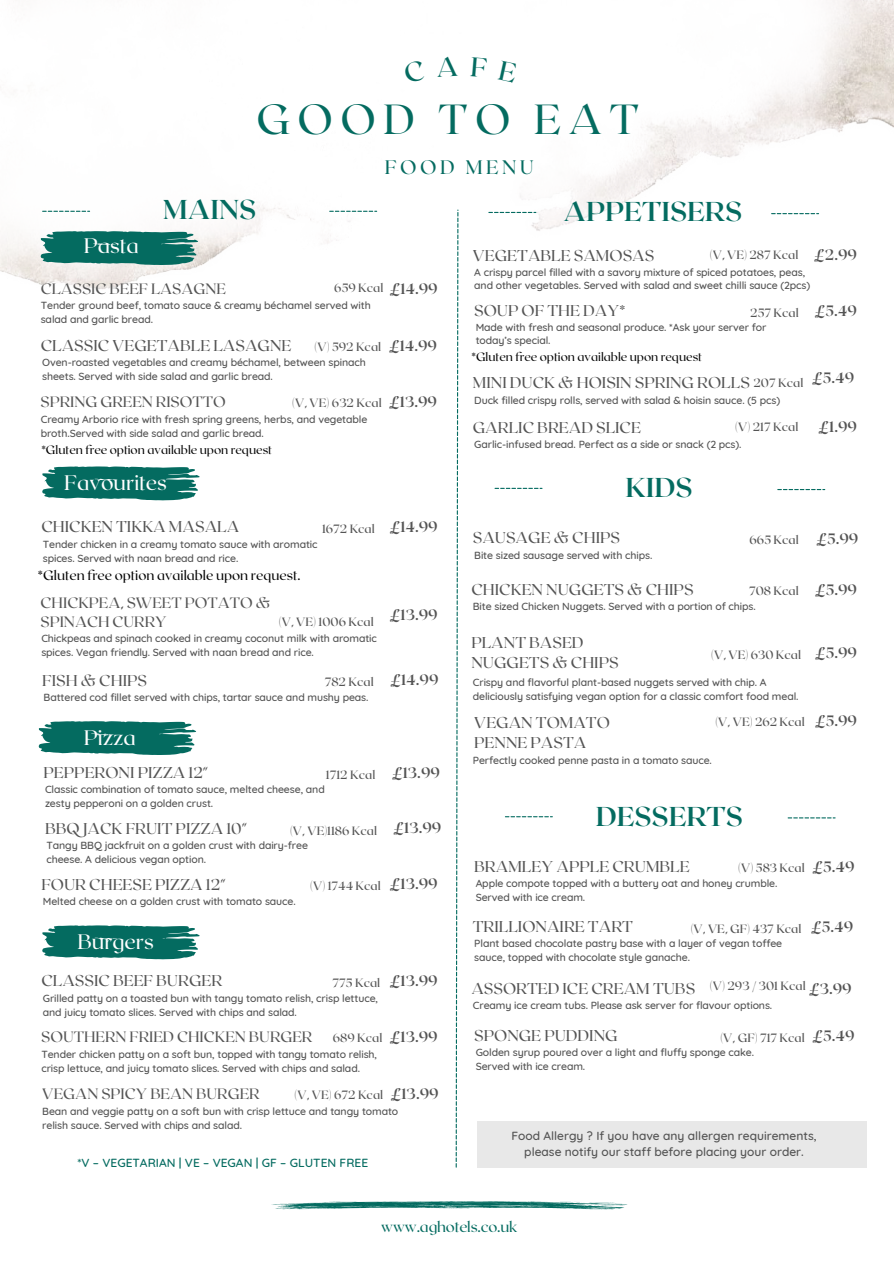
<style>
.page{position:relative;width:894px;height:1264px;background:#fff}
.page>*{position:absolute;margin:0;border:0;box-sizing:border-box;transform-origin:0 0}
.t1{font:42px "Roxborough CF";letter-spacing:.18em;color:#046b60}
.t2{font:700 27.3px "Roxborough CF";color:#046b60}
.t3{font:21px "Roxborough CF";color:#fff}
.t4{font:19.5px "Roxborough CF";letter-spacing:.18em;color:#046b60}
.t5{font:15.6px/20.2px "Roxborough CF";color:#545454}
.t6{font:15px/19.2px "Roxborough CF";color:#545454}
.t7{font:15px "Roxborough CF";letter-spacing:-.01em;color:#046b60}
.t8{font:700 15px "Roxborough CF";color:#545454}
.t9{font:13.5px "Roxborough CF";color:#000}
.t10{font:500 12px "Roxborough CF";color:#545454}
.t11{font:500 12px/16px "Quicksand";color:#545454;text-align:center}
.t12{font:12px "Roxborough CF";color:#000}
.t13{font:500 12px "Quicksand";color:#046b60}
.t14{font:500 10.5px/14px "Quicksand";letter-spacing:-.01em;color:#545454}
.s1{font-weight:700;font-size:15px}
.s2{font-weight:500;font-size:12px}
</style>
<div class="page">
<img style="left:0;top:0;width:893px;height:304px">
<svg style="left:42px;top:211px;width:48px;height:1px"></svg>
<svg style="left:329px;top:211px;width:48px;height:1px"></svg>
<svg style="left:488px;top:212px;width:48px;height:1px"></svg>
<svg style="left:771px;top:213px;width:47px;height:1px"></svg>
<svg style="left:455px;top:209px;width:3px;height:958px"></svg>
<svg style="left:494px;top:488px;width:48px;height:1px"></svg>
<svg style="left:777px;top:489px;width:48px;height:1px"></svg>
<svg style="left:41px;top:231px;width:157px;height:34px;background:#267e74"></svg>
<svg style="left:42px;top:466px;width:158px;height:34px;background:#298177"></svg>
<svg style="left:39px;top:721px;width:157px;height:33px;background:#237d73"></svg>
<svg style="left:42px;top:925px;width:158px;height:34px;background:#298177"></svg>
<svg style="left:505px;top:816px;width:47px;height:1px"></svg>
<svg style="left:787px;top:817px;width:48px;height:1px"></svg>
<div style="left:477px;top:1121px;width:389px;height:46px;background:#e8e8e8"></div>
<svg style="left:271px;top:1201px;width:356px;height:8px"></svg>
<svg style="left:403px;top:60px;width:22px;height:23px"></svg>
<svg style="left:436px;top:56px;width:22px;height:21px"></svg>
<svg style="left:470px;top:57px;width:17px;height:20px"></svg>
<svg style="left:497px;top:60px;width:20px;height:23px"></svg>
<h1 class="t1" style="left:256px;top:92px;width:384px">GOOD TO EAT</h1>
<h3 class="t4" style="left:384px;top:155px;width:151px">FOOD MENU</h3>
<h3 class="t3" style="left:84px;top:232px;width:57px">Pasta</h3>
<h2 class="t2" style="left:163px;top:192px;width:94px">MAINS</h2>
<h2 class="t2" style="left:563px;top:194px;width:180px">APPETISERS</h2>
<h3 class="t5" style="left:472px;top:244px;width:183px">VEGETABLE SAMOSAS</h3>
<p class="t10" style="left:709px;top:247px;width:149px">(V, VE) 287 Kcal <span class="s1">£2.99</span></p>
<h3 class="t6" style="left:41px;top:278px;width:187px">CLASSIC BEEF LASAGNE</h3>
<p class="t10" style="left:334px;top:280px;width:105px">659 Kcal <span class="s1">£14.99</span></p>
<p class="t14" style="left:41px;top:298px;width:331px">Tender ground beef, tomato sauce &amp; creamy béchamel served with salad and garlic bread.</p>
<h3 class="t5" style="left:41px;top:335px;width:252px">CLASSIC VEGETABLE LASAGNE</h3>
<p class="t10" style="left:314px;top:339px;width:124px">(V) 592 Kcal <span class="s1">£14.99</span></p>
<p class="t14" style="left:42px;top:355px;width:325px">Oven-roasted vegetables and creamy béchamel, between spinach sheets. Served with side salad and garlic bread.</p>
<h3 class="t6" style="left:41px;top:391px;width:187px">SPRING GREEN RISOTTO</h3>
<p class="t10" style="left:292px;top:395px;width:146px">(V, VE) 632 Kcal <span class="s1">£13.99</span></p>
<p class="t14" style="left:41px;top:412px;width:328px">Creamy Arborio rice with fresh spring greens, herbs, and vegetable broth.Served with side salad and garlic bread.</p>
<p class="t12" style="left:41px;top:442px;width:232px">*Gluten free option available upon request</p>
<h3 class="t3" style="left:64px;top:469px;width:104px">Favourites</h3>
<h3 class="t5" style="left:41px;top:516px;width:199px">CHICKEN TIKKA MASALA</h3>
<p class="t10" style="left:322px;top:521px;width:117px">1672 Kcal <span class="s1">£14.99</span></p>
<p class="t14" style="left:43px;top:536px;width:276px">Tender chicken in a creamy tomato sauce with aromatic spices. Served with naan bread and rice.</p>
<p class="t9" style="left:38px;top:566px;width:264px">*Gluten free option available upon request.</p>
<h3 class="t6" style="left:41px;top:592px;width:231px">CHICKPEA, SWEET POTATO &amp;<br>SPINACH CURRY</h3>
<p class="t10" style="left:279px;top:613px;width:96px">(V, VE) 1006 Kcal</p>
<p class="t14" style="left:41px;top:631px;width:337px">Chickpeas and spinach cooked in creamy coconut milk with aromatic spices. Vegan friendly. Served with naan bread and rice.</p>
<h3 class="t8" style="left:390px;top:605px;width:49px">£13.99</h3>
<h3 class="t5" style="left:42px;top:669px;width:106px">FISH &amp; CHIPS</h3>
<p class="t10" style="left:325px;top:674px;width:115px">782 Kcal <span class="s1">£14.99</span></p>
<p class="t14" style="left:44px;top:690px;width:326px">Battered cod fillet served with chips, tartar sauce and mushy peas.</p>
<h3 class="t3" style="left:84px;top:724px;width:54px">Pizza</h3>
<h3 class="t5" style="left:44px;top:761px;width:166px">PEPPERONI PIZZA 12"</h3>
<p class="t10" style="left:326px;top:766px;width:115px">1712 Kcal <span class="s1">£13.99</span></p>
<p class="t14" style="left:45px;top:782px;width:281px">Classic combination of tomato sauce, melted cheese, and zesty pepperoni on a golden crust.</p>
<h3 class="t5" style="left:45px;top:817px;width:204px">BBQ JACK FRUIT PIZZA 10"</h3>
<p class="t10" style="left:290px;top:822px;width:153px">(V, VE)1186 Kcal <span class="s1">£13.99</span></p>
<p class="t14" style="left:46px;top:838px;width:263px">Tangy BBQ jackfruit on a golden crust with dairy-free cheese. A delicious vegan option.</p>
<h3 class="t5" style="left:41px;top:873px;width:186px">FOUR CHEESE PIZZA 12"</h3>
<p class="t10" style="left:310px;top:877px;width:129px">(V) 1744 Kcal <span class="s1">£13.99</span></p>
<p class="t14" style="left:43px;top:893px;width:254px">Melted cheese on a golden crust with tomato sauce.</p>
<h3 class="t3" style="left:77px;top:928px;width:78px">Burgers</h3>
<h3 class="t5" style="left:41px;top:970px;width:182px">CLASSIC BEEF BURGER</h3>
<p class="t10" style="left:332px;top:975px;width:107px">775 Kcal <span class="s1">£13.99</span></p>
<p class="t14" style="left:43px;top:990px;width:337px">Grilled patty on a toasted bun with tangy tomato relish, crisp lettuce, and juicy tomato slices. Served with chips and salad.</p>
<h3 class="t6" style="left:41px;top:1026px;width:272px">SOUTHERN FRIED CHICKEN BURGER</h3>
<p class="t10" style="left:332px;top:1030px;width:106px">689 Kcal <span class="s1">£13.99</span></p>
<p class="t14" style="left:41px;top:1047px;width:337px">Tender chicken patty on a soft bun, topped with tangy tomato relish, crisp lettuce, and juicy tomato slices. Served with chips and salad.</p>
<h3 class="t6" style="left:42px;top:1083px;width:219px">VEGAN SPICY BEAN BURGER</h3>
<p class="t10" style="left:294px;top:1087px;width:145px">(V, VE) 672 Kcal <span class="s1">£13.99</span></p>
<p class="t14" style="left:42px;top:1104px;width:357px">Bean and veggie patty on a soft bun with crisp lettuce and tangy tomato relish sauce. Served with chips and salad.</p>
<p class="t13" style="left:77px;top:1154px;width:292px">*V – VEGETARIAN | VE – VEGAN | GF – GLUTEN FREE</p>
<p class="t14" style="left:474px;top:266px;width:337px;line-height:13.2px">A crispy parcel filled with a savory mixture of spiced potatoes, peas, and other vegetables. Served with salad and sweet chilli sauce (2pcs)</p>
<h3 class="t5" style="left:474px;top:300px;width:153px">SOUP OF THE DAY*</h3>
<p class="t10" style="left:750px;top:305px;width:108px">257 Kcal <span class="s1">£5.49</span></p>
<p class="t14" style="left:475px;top:320px;width:292px;line-height:13.2px">Made with fresh and seasonal produce. *Ask your server for today’s special.</p>
<p class="t12" style="left:471px;top:348px;width:232px">*Gluten free option available upon request</p>
<h3 class="t5" style="left:472px;top:372px;width:383px">MINI DUCK &amp; HOISIN SPRING ROLLS <span class="s2">207 Kcal</span> <sup>£5.49</sup></h3>
<p class="t14" style="left:474px;top:393px;width:307px">Duck filled crispy rolls, served with salad &amp; hoisin sauce. (5 pcs)</p>
<h3 class="t5" style="left:472px;top:416px;width:170px">GARLIC BREAD SLICE</h3>
<p class="t10" style="left:735px;top:419px;width:65px">(V) 217 Kcal</p>
<h3 class="t8" style="left:818px;top:417px;width:40px">£1.99</h3>
<p class="t14" style="left:474px;top:437px;width:269px">Garlic-infused bread. Perfect as a side or snack (2 pcs).</p>
<h2 class="t2" style="left:625px;top:470px;width:69px">KIDS</h2>
<h3 class="t5" style="left:472px;top:527px;width:149px">SAUSAGE &amp; CHIPS</h3>
<p class="t10" style="left:749px;top:532px;width:110px">665 Kcal <span class="s1">£5.99</span></p>
<p class="t14" style="left:474px;top:547px;width:180px">Bite sized sausage served with chips.</p>
<h3 class="t5" style="left:471px;top:578px;width:223px">CHICKEN NUGGETS &amp; CHIPS</h3>
<p class="t10" style="left:749px;top:583px;width:109px">708 Kcal <span class="s1">£5.99</span></p>
<p class="t14" style="left:472px;top:599px;width:284px">Bite sized Chicken Nuggets. Served with a portion of chips.</p>
<h3 class="t5" style="left:471px;top:631px;width:149px">PLANT BASED<br>NUGGETS &amp; CHIPS</h3>
<p class="t10" style="left:710px;top:647px;width:147px">(V, VE) 630 Kcal <span class="s1">£5.99</span></p>
<p class="t14" style="left:472px;top:674px;width:327px">Crispy and flavorful plant-based nuggets served with chip. A deliciously satisfying vegan option for a classic comfort food meal.</p>
<h3 class="t5" style="left:474px;top:711px;width:137px">VEGAN TOMATO<br>PENNE PASTA</h3>
<p class="t10" style="left:715px;top:714px;width:143px">(V, VE) 262 Kcal <span class="s1">£5.99</span></p>
<p class="t14" style="left:472px;top:753px;width:240px">Perfectly cooked penne pasta in a tomato sauce.</p>
<h2 class="t2" style="left:595px;top:798px;width:149px">DESSERTS</h2>
<h3 class="t5" style="left:474px;top:855px;width:217px">BRAMLEY APPLE CRUMBLE</h3>
<p class="t10" style="left:738px;top:860px;width:118px">(V) 583 Kcal <span class="s1">£5.49</span></p>
<p class="t14" style="left:475px;top:876px;width:303px">Apple compote topped with a buttery oat and honey crumble.<br>Served with ice cream.</p>
<h3 class="t5" style="left:472px;top:915px;width:162px">TRILLIONAIRE TART</h3>
<p class="t10" style="left:690px;top:920px;width:164px">(V, VE, GF) 437 Kcal <span class="s1">£5.49</span></p>
<p class="t14" style="left:474px;top:936px;width:309px">Plant based chocolate pastry base with a layer of vegan toffee sauce, topped with chocolate style ganache.</p>
<h3 class="t5" style="left:471px;top:977px;width:381px">ASSORTED ICE CREAM TUBS <sup>(V)</sup> <sup>293</sup> <sup>/</sup> <sup>301</sup> <sup>Kcal</sup> <span class="s1">£3.99</span></h3>
<p class="t14" style="left:472px;top:997px;width:301px">Creamy ice cream tubs. Please ask server for flavour options.</p>
<h3 class="t5" style="left:474px;top:1024px;width:145px">SPONGE PUDDING</h3>
<p class="t10" style="left:720px;top:1029px;width:136px">(V, GF) 717 Kcal <span class="s1">£5.49</span></p>
<p class="t14" style="left:475px;top:1045px;width:280px">Golden syrup poured over a light and fluffy sponge cake.<br>Served with ice cream.</p>
<p class="t11" style="left:511px;top:1127px;width:307px">Food Allergy ? If you have any allergen requirements, please notify our staff before placing your order.</p>
<h3 class="t7" style="left:381px;top:1216px;width:138px">www.aghotels.co.uk</h3>
</div>
